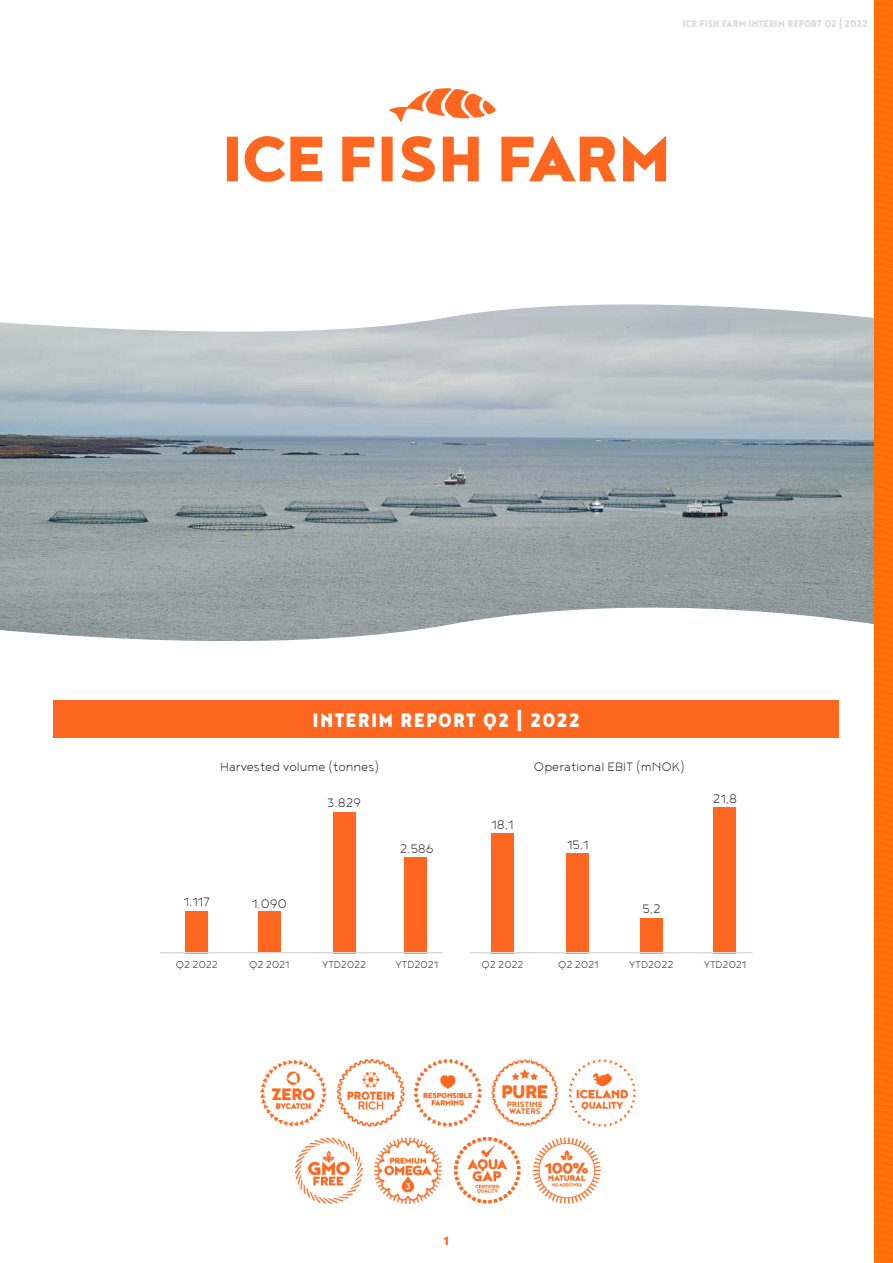
<style>
.page{position:relative;width:893px;height:1263px;background:#fff}
.page>*{position:absolute;margin:0;border:0;box-sizing:border-box;transform-origin:0 0}
.Heading_1{font:900 24px "Noyh Geometric Slim";letter-spacing:.055em;color:#fff}
.t1{font:300 15px "Noyh W01";color:#231f20}
.t2{font:900 15px "Noyh Geometric Slim";color:#ff661f}
.t3{font:300 12px "Noyh W01";color:#231f20}
.t4{font:900 12px "Noyh Geometric Slim";color:#dcdcdc}
</style>
<div class="page">
<div style="left:875px;top:0;width:18px;height:1263px;background:#fe7109"></div>
<svg style="left:389px;top:88px;width:107px;height:34px"></svg>
<div style="left:227px;top:137px;width:11px;height:44px;background:#ff661f"></div>
<svg style="left:245px;top:136px;width:77px;height:46px"></svg>
<svg style="left:342px;top:137px;width:32px;height:44px"></svg>
<div style="left:382px;top:137px;width:11px;height:44px;background:#ff661f"></div>
<svg style="left:402px;top:136px;width:33px;height:46px"></svg>
<svg style="left:443px;top:137px;width:36px;height:44px"></svg>
<svg style="left:501px;top:136px;width:115px;height:45px"></svg>
<svg style="left:623px;top:136px;width:43px;height:45px"></svg>
<div style="left:54px;top:700px;width:785px;height:37px;background:#ff661f"></div>
<img style="left:337px;top:1060px;width:67px;height:66px">
<img style="left:415px;top:1060px;width:66px;height:66px">
<img style="left:492px;top:1060px;width:66px;height:66px">
<img style="left:375px;top:1137px;width:67px;height:67px">
<img style="left:454px;top:1137px;width:67px;height:67px">
<img style="left:296px;top:1137px;width:66px;height:66px">
<img style="left:534px;top:1137px;width:66px;height:67px">
<img style="left:260px;top:1060px;width:67px;height:66px">
<img style="left:569px;top:1060px;width:67px;height:66px">
<img style="left:0;top:304px;width:875px;height:339px">
<div style="left:186px;top:911px;width:22px;height:42px;background:#ff661f"></div>
<div style="left:258px;top:912px;width:22px;height:40px;background:#ff661f"></div>
<div style="left:333px;top:812px;width:22px;height:141px;background:#ff661f"></div>
<div style="left:492px;top:833px;width:22px;height:120px;background:#ff661f"></div>
<div style="left:567px;top:853px;width:22px;height:100px;background:#ff661f"></div>
<div style="left:640px;top:918px;width:22px;height:35px;background:#ff661f"></div>
<div style="left:405px;top:857px;width:22px;height:96px;background:#ff661f"></div>
<div style="left:714px;top:807px;width:22px;height:146px;background:#ff661f"></div>
<hr style="left:160px;top:952px;width:283px;height:1px;background:#d9d9d9">
<hr style="left:470px;top:952px;width:282px;height:1px;background:#d9d9d9">
<p class="t4" style="left:682px;top:16px;width:187px">ICE FISH FARM INTERIM REPORT Q2 | 2022</p>
<p class="Heading_1" style="left:313px;top:705px;width:269px">INTERIM REPORT Q2 | 2022</p>
<p class="t1" style="left:220px;top:759px;width:160px">Harvested volume (tonnes)</p>
<p class="t1" style="left:534px;top:759px;width:152px">Operational EBIT (mNOK)</p>
<p class="t1" style="left:184px;top:894px;width:28px">1.117</p>
<p class="t1" style="left:252px;top:895px;width:36px">1.090</p>
<p class="t1" style="left:327px;top:794px;width:36px">3.829</p>
<p class="t1" style="left:400px;top:841px;width:36px">2.586</p>
<p class="t1" style="left:492px;top:816px;width:24px">18,1</p>
<p class="t1" style="left:567px;top:836px;width:23px">15,1</p>
<p class="t1" style="left:642px;top:901px;width:20px">5,2</p>
<p class="t1" style="left:713px;top:790px;width:26px">21,8</p>
<p class="t3" style="left:176px;top:958px;width:44px">Q2 2022</p>
<p class="t3" style="left:249px;top:958px;width:42px">Q2 2021</p>
<p class="t3" style="left:322px;top:958px;width:46px">YTD2022</p>
<p class="t3" style="left:482px;top:957px;width:44px">Q2 2022</p>
<p class="t3" style="left:558px;top:958px;width:42px">Q2 2021</p>
<p class="t3" style="left:629px;top:958px;width:46px">YTD2022</p>
<p class="t3" style="left:396px;top:958px;width:44px">YTD2021</p>
<p class="t3" style="left:704px;top:958px;width:44px">YTD2021</p>
<p class="t2" style="left:444px;top:1231px;width:7px">1</p>
</div>
